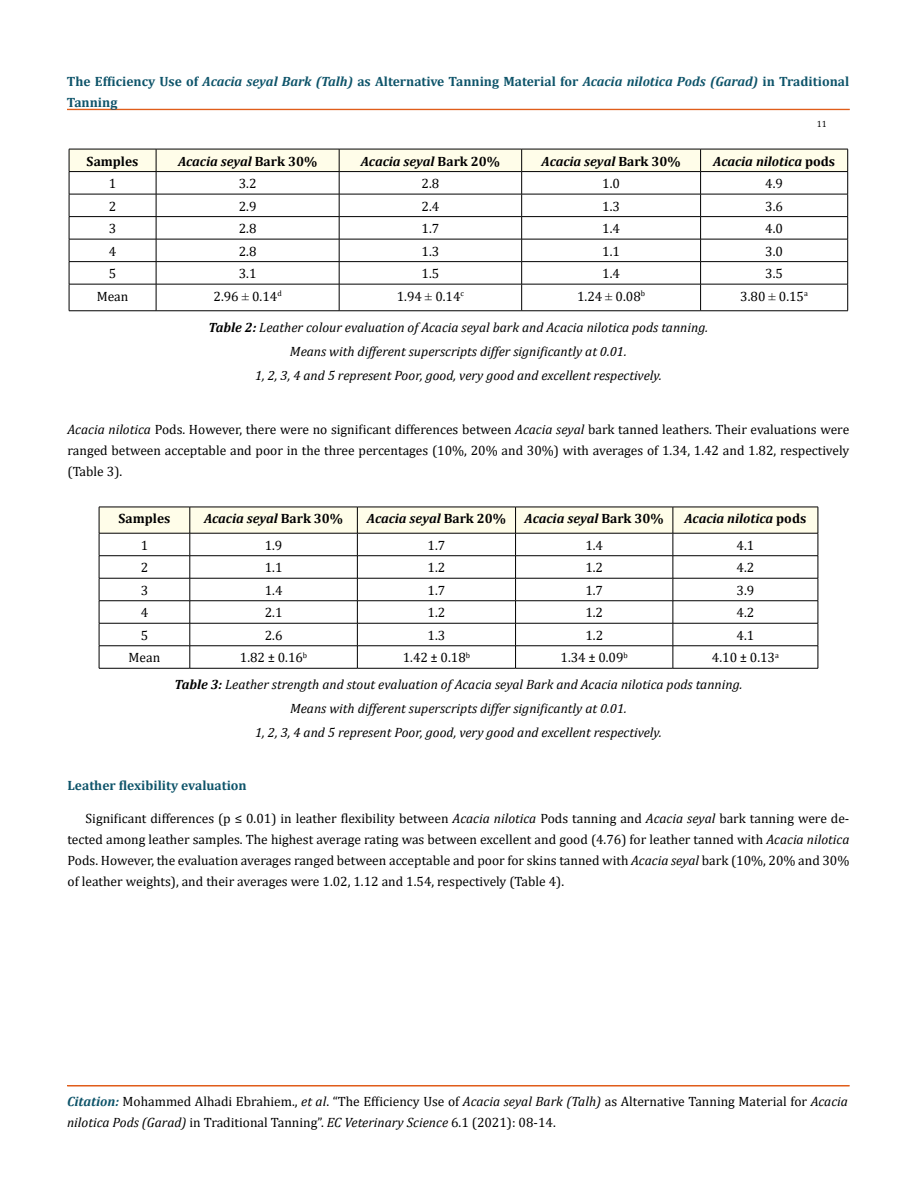
<style>
.page{position:relative;width:917px;height:1190px;background:#fff}
.page>*{position:absolute;margin:0;border:0;box-sizing:border-box;transform-origin:0 0}
.t1{font:13.5px/21px "Cambria";color:#000;text-align:center}
.t2{font:italic 13.5px/24px "Cambria";color:#000;text-align:center}
.t3{font:italic 700 13.5px "Cambria";color:#000}
.t4{font:700 13.5px/21px "Cambria";color:#0e546a}
.t5{font:700 13.5px "Cambria";color:#000}
.t6{font:9px "Cambria";color:#000}
.t7{font:7.8px "Cambria";color:#000}
.s1{font-style:italic}
.s2{font-style:normal}
.s3{font-family:"Times New Roman"}
.s4{font-weight:700}
.s5{font-family:"Calibri"}
.s6{font-weight:700;font-style:italic;color:#0e546a}
</style>
<div class="page">
<div style="left:67px;top:109px;width:782px;height:1px;border:1px solid #e05d1a"></div>
<div style="left:67px;top:1085px;width:782px;height:1px;border:1px solid #e05d1a"></div>
<svg style="left:69px;top:149px;width:779px;height:161px"></svg>
<hr style="left:700px;top:310px;width:147px;height:1px;background:#000">
<hr style="left:521px;top:310px;width:179px;height:1px;background:#000">
<hr style="left:339px;top:310px;width:182px;height:1px;background:#000">
<hr style="left:156px;top:310px;width:183px;height:1px;background:#000">
<hr style="left:69px;top:310px;width:87px;height:1px;background:#000">
<hr style="left:673px;top:506px;width:145px;height:1px;background:#000">
<hr style="left:515px;top:506px;width:158px;height:1px;background:#000">
<hr style="left:357px;top:506px;width:158px;height:1px;background:#000">
<hr style="left:190px;top:506px;width:167px;height:1px;background:#000">
<hr style="left:99px;top:506px;width:91px;height:1px;background:#000">
<svg style="left:99px;top:507px;width:719px;height:161px"></svg>
<hr style="left:673px;top:668px;width:145px;height:1px;background:#000">
<hr style="left:515px;top:668px;width:158px;height:1px;background:#000">
<hr style="left:357px;top:668px;width:158px;height:1px;background:#000">
<hr style="left:190px;top:668px;width:167px;height:1px;background:#000">
<hr style="left:99px;top:668px;width:91px;height:1px;background:#000">
<p class="t4" style="left:67px;top:71px;width:783px">The Efficiency Use of <span class="s1">Acacia seyal Bark (Talh)</span> as Alternative Tanning Material for <span class="s1">Acacia nilotica Pods (Garad)</span> in Traditional<br>Tanning</p>
<p class="t6" style="left:816px;top:118px;width:11px">11</p>
<p class="t5" style="left:87px;top:151px;width:53px">Samples</p>
<p class="t3" style="left:178px;top:151px;width:141px">Acacia seyal <span class="s2">Bark 30%</span></p>
<p class="t3" style="left:361px;top:151px;width:141px">Acacia seyal <span class="s2">Bark 20%</span></p>
<p class="t3" style="left:541px;top:151px;width:141px">Acacia seyal <span class="s2">Bark 30%</span></p>
<p class="t3" style="left:713px;top:151px;width:123px">Acacia nilotica <span class="s2">pods</span></p>
<p class="t1" style="left:109px;top:173px;width:9px">1</p>
<p class="t1" style="left:239px;top:173px;width:19px">3.2</p>
<p class="t1" style="left:421px;top:173px;width:19px">2.8</p>
<p class="t1" style="left:602px;top:173px;width:19px">1.0</p>
<p class="t1" style="left:765px;top:173px;width:19px">4.9</p>
<p class="t1" style="left:109px;top:195px;width:9px">2</p>
<p class="t1" style="left:239px;top:195px;width:19px">2.9</p>
<p class="t1" style="left:421px;top:195px;width:19px">2.4</p>
<p class="t1" style="left:602px;top:195px;width:19px">1.3</p>
<p class="t1" style="left:765px;top:195px;width:19px">3.6</p>
<p class="t1" style="left:109px;top:218px;width:9px">3</p>
<p class="t1" style="left:239px;top:218px;width:19px">2.8</p>
<p class="t1" style="left:421px;top:218px;width:19px">1.7</p>
<p class="t1" style="left:602px;top:218px;width:19px">1.4</p>
<p class="t1" style="left:765px;top:218px;width:19px">4.0</p>
<p class="t1" style="left:109px;top:240px;width:9px">4</p>
<p class="t1" style="left:239px;top:240px;width:19px">2.8</p>
<p class="t1" style="left:421px;top:240px;width:19px">1.3</p>
<p class="t1" style="left:602px;top:240px;width:19px">1.1</p>
<p class="t1" style="left:765px;top:240px;width:19px">3.0</p>
<p class="t1" style="left:109px;top:263px;width:9px">5</p>
<p class="t1" style="left:239px;top:263px;width:19px">3.1</p>
<p class="t1" style="left:421px;top:263px;width:19px">1.5</p>
<p class="t1" style="left:602px;top:263px;width:19px">1.4</p>
<p class="t1" style="left:740px;top:262px;width:69px;line-height:22.5px">3.5<br>3.80 <span class="s3">±</span> 0.15<sup>a</sup></p>
<p class="t1" style="left:97px;top:285px;width:33px">Mean</p>
<p class="t7" style="left:277px;top:289px;width:6px">d</p>
<p class="t2" style="left:209px;top:315px;width:501px"><span class="s4">Table 2:</span> Leather colour evaluation of Acacia seyal bark and Acacia nilotica pods tanning.<br>Means with different superscripts differ significantly at 0.01.<br>1, 2, 3, 4 and 5 represent Poor, good, very good and excellent respectively.</p>
<p class="t1" style="left:577px;top:285px;width:70px">1.24 <span class="s3">±</span> 0.08<sup>b</sup></p>
<p class="t1" style="left:213px;top:285px;width:65px">2.96 <span class="s3">±</span> 0.14</p>
<p class="t1" style="left:397px;top:285px;width:69px">1.94 <span class="s3">±</span> 0.14<sup>c</sup></p>
<p class="t1" style="left:68px;top:419px;width:783px;text-align:justify"><span class="s1">Acacia nilotica</span> Pods. However, there were no significant differences between <span class="s1">Acacia seyal</span> bark tanned leathers. Their evaluations were ranged between acceptable and poor in the three percentages (10%, 20% and 30%) with averages of 1.34, 1.42 and 1.82, respectively (Table 3).</p>
<p class="t5" style="left:118px;top:509px;width:53px">Samples</p>
<p class="t3" style="left:204px;top:509px;width:141px">Acacia seyal <span class="s2">Bark 30%</span></p>
<p class="t3" style="left:367px;top:509px;width:141px">Acacia seyal <span class="s2">Bark 20%</span></p>
<p class="t3" style="left:524px;top:509px;width:141px">Acacia seyal <span class="s2">Bark 30%</span></p>
<p class="t3" style="left:684px;top:509px;width:123px">Acacia nilotica <span class="s2">pods</span></p>
<p class="t1" style="left:141px;top:534px;width:9px">1</p>
<p class="t1" style="left:265px;top:534px;width:19px">1.9</p>
<p class="t1" style="left:427px;top:534px;width:19px">1.7</p>
<p class="t1" style="left:585px;top:534px;width:19px">1.4</p>
<p class="t1" style="left:736px;top:534px;width:19px">4.1</p>
<p class="t1" style="left:141px;top:557px;width:9px">2</p>
<p class="t1" style="left:265px;top:557px;width:19px">1.1</p>
<p class="t1" style="left:427px;top:557px;width:19px">1.2</p>
<p class="t1" style="left:585px;top:557px;width:19px">1.2</p>
<p class="t1" style="left:736px;top:557px;width:19px">4.2</p>
<p class="t1" style="left:141px;top:579px;width:9px">3</p>
<p class="t1" style="left:265px;top:579px;width:19px">1.4</p>
<p class="t1" style="left:427px;top:579px;width:19px">1.7</p>
<p class="t1" style="left:585px;top:579px;width:19px">1.7</p>
<p class="t1" style="left:736px;top:579px;width:19px">3.9</p>
<p class="t1" style="left:141px;top:602px;width:9px">4</p>
<p class="t1" style="left:265px;top:602px;width:19px">2.1</p>
<p class="t1" style="left:427px;top:602px;width:19px">1.2</p>
<p class="t1" style="left:585px;top:602px;width:19px">1.2</p>
<p class="t1" style="left:736px;top:602px;width:19px">4.2</p>
<p class="t1" style="left:141px;top:624px;width:9px">5</p>
<p class="t1" style="left:265px;top:624px;width:19px">2.6</p>
<p class="t1" style="left:427px;top:624px;width:19px">1.3</p>
<p class="t1" style="left:585px;top:624px;width:19px">1.2</p>
<p class="t1" style="left:712px;top:624px;width:68px;line-height:22.5px">4.1<br>4.10 <span class="s5">±</span> 0.13<sup>a</sup></p>
<p class="t1" style="left:129px;top:647px;width:33px">Mean</p>
<p class="t7" style="left:303px;top:650px;width:6px">b</p>
<p class="t2" style="left:174px;top:672px;width:569px"><span class="s4">Table 3:</span> Leather strength and stout evaluation of Acacia seyal Bark and Acacia nilotica pods tanning.<br>Means with different superscripts differ significantly at 0.01.<br>1, 2, 3, 4 and 5 represent Poor, good, very good and excellent respectively.</p>
<p class="t1" style="left:403px;top:647px;width:69px">1.42 <span class="s5">±</span> 0.18<sup>b</sup></p>
<p class="t1" style="left:560px;top:647px;width:69px">1.34 <span class="s5">±</span> 0.09<sup>b</sup></p>
<p class="t1" style="left:240px;top:647px;width:65px">1.82 <span class="s5">±</span> 0.16</p>
<p class="t4" style="left:68px;top:774px;width:181px">Leather flexibility evaluation</p>
<p class="t1" style="left:68px;top:808px;width:783px;text-align:justify;text-indent:18px">Significant differences (p ≤ 0.01) in leather flexibility between <span class="s1">Acacia nilotica</span> Pods tanning and <span class="s1">Acacia seyal</span> bark tanning were de&shy;tected among leather samples. The highest average rating was between excellent and good (4.76) for leather tanned with <span class="s1">Acacia nilotica </span>Pods. However, the evaluation averages ranged between acceptable and poor for skins tanned with <span class="s1">Acacia seyal</span> bark (10%, 20% and 30% of leather weights), and their averages were 1.02, 1.12 and 1.54, respectively (Table 4).</p>
<p class="t1" style="left:67px;top:1090px;width:782px;text-align:left"><span class="s6">Citation:</span> Mohammed Alhadi Ebrahiem., <span class="s1">et al</span>. “The Efficiency Use of <span class="s1">Acacia seyal Bark (Talh)</span> as Alternative Tanning Material for <span class="s1">Acacia nilotica Pods (Garad)</span> in Traditional Tanning”. <span class="s1">EC Veterinary Science</span> 6.1 (2021): 08-14.</p>
</div>
